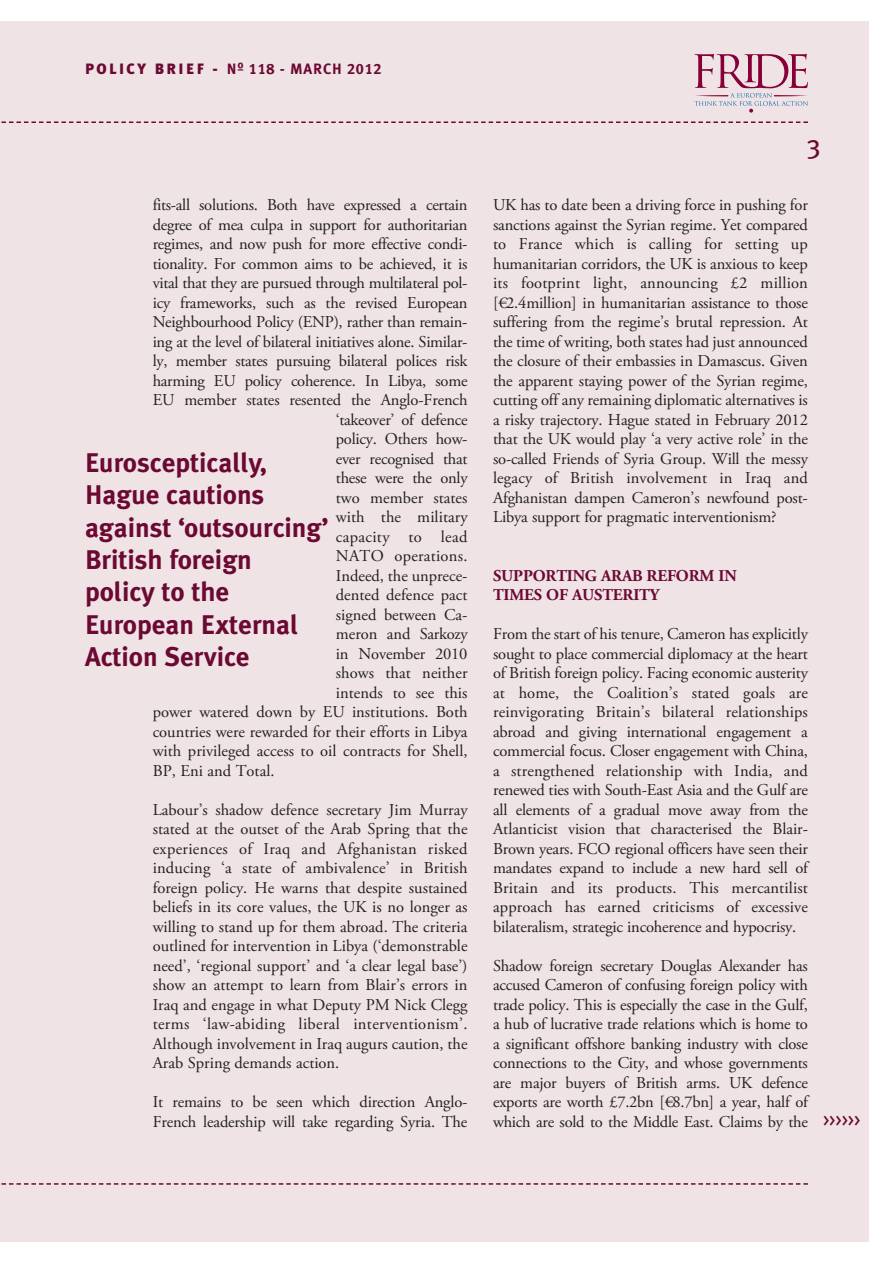
<style>
.page{position:relative;width:893px;height:1263px;background:#fff}
.page>*{position:absolute;margin:0;border:0;box-sizing:border-box;transform-origin:0 0}
.t1{font:700 27px/32.4px "Meta Plus";color:#6c0932}
.t2{font:27px "Meta Plus Book Caps";color:#6c0932}
.t3{font:16.5px/19.5px "Adobe Garamond Pro";letter-spacing:-.015em;color:#231f20;text-align:justify}
.t4{font:700 16.5px/19.5px "Adobe Garamond Pro";letter-spacing:-.01em;color:#6c0932}
.t5{font:16.5px "Adobe Garamond Pro";letter-spacing:.015em;color:#231f20}
.t6{font:16.5px "Adobe Garamond Pro";letter-spacing:.02em;color:#231f20}
.t7{font:15px "Meta Plus Bold Caps";letter-spacing:.055em;color:#6c0932}
.s1{font-family:"Meta Plus";font-weight:900}
.s2{font-family:"Meta Plus Book Caps";font-size:18px;color:#6c0932}
</style>
<div class="page">
<div style="left:0;top:22px;width:869px;height:1220px;background:#efe3e5"></div>
<svg style="left:1px;top:121px;width:807px;height:2px"></svg>
<svg style="left:1px;top:1183px;width:807px;height:2px"></svg>
<svg style="left:694px;top:54px;width:114px;height:58px"></svg>
<p class="t7" style="left:85px;top:60px;width:298px"><span class="s1">POLICY BRIEF -</span> Nº 118 - MARCH 2012</p>
<p class="t3" style="left:153px;top:196px;width:316px">fits-all solutions. Both have expressed a certain</p>
<p class="t3" style="left:153px;top:216px;width:316px">degree of mea culpa in support for authoritarian</p>
<p class="t3" style="left:153px;top:235px;width:316px">regimes, and now push for more effective condi-</p>
<p class="t3" style="left:153px;top:255px;width:316px">tionality. For common aims to be achieved, it is</p>
<p class="t3" style="left:153px;top:274px;width:316px">vital that they are pursued through multilateral pol-</p>
<p class="t3" style="left:153px;top:294px;width:316px">icy frameworks, such as the revised European</p>
<p class="t3" style="left:153px;top:313px;width:316px">Neighbourhood Policy (ENP), rather than remain-</p>
<p class="t3" style="left:153px;top:333px;width:316px">ing at the level of bilateral initiatives alone. Similar-</p>
<p class="t3" style="left:153px;top:352px;width:316px">ly, member states pursuing bilateral polices risk</p>
<p class="t3" style="left:153px;top:372px;width:316px">harming EU policy coherence. In Libya, some</p>
<p class="t3" style="left:153px;top:391px;width:316px">EU member states resented the Anglo-French</p>
<p class="t3" style="left:336px;top:411px;width:133px">‘takeover’ of defence</p>
<p class="t3" style="left:336px;top:430px;width:133px">policy. Others how-</p>
<p class="t3" style="left:336px;top:450px;width:133px">ever recognised that</p>
<p class="t3" style="left:336px;top:469px;width:133px">these were the only</p>
<p class="t3" style="left:336px;top:489px;width:133px">two member states</p>
<p class="t3" style="left:336px;top:508px;width:133px">with the military</p>
<p class="t6" style="left:336px;top:530px;width:133px">capacity to lead</p>
<p class="t5" style="left:336px;top:549px;width:133px">NATO operations.</p>
<p class="t3" style="left:336px;top:567px;width:133px">Indeed, the unprece-</p>
<p class="t3" style="left:336px;top:586px;width:133px">dented defence pact</p>
<p class="t3" style="left:336px;top:606px;width:133px">signed between Ca-</p>
<p class="t3" style="left:336px;top:625px;width:133px">meron and Sarkozy</p>
<p class="t3" style="left:336px;top:645px;width:133px">in November 2010</p>
<p class="t3" style="left:336px;top:664px;width:133px">shows that neither</p>
<p class="t3" style="left:336px;top:684px;width:133px">intends to see this</p>
<p class="t3" style="left:153px;top:703px;width:316px">power watered down by EU institutions. Both</p>
<p class="t3" style="left:153px;top:723px;width:316px">countries were rewarded for their efforts in Libya</p>
<p class="t3" style="left:153px;top:742px;width:316px">with privileged access to oil contracts for Shell,</p>
<p class="t3" style="left:153px;top:762px;width:123px">BP, Eni and Total.</p>
<p class="t3" style="left:153px;top:801px;width:316px">Labour’s shadow defence secretary Jim Murray stated at the outset of the Arab Spring that the experiences of Iraq and Afghanistan risked inducing ‘a state of ambivalence’ in British foreign policy. He warns that despite sustained beliefs in its core values, the UK is no longer as willing to stand up for them abroad. The criteria outlined for intervention in Libya (‘demonstrable need’, ‘regional support’ and ‘a clear legal base’) show an attempt to learn from Blair’s errors in Iraq and engage in what Deputy PM Nick Clegg terms ‘law-abiding liberal interventionism’.<br>Although involvement in Iraq augurs caution, the Arab Spring demands action.</p>
<p class="t3" style="left:153px;top:1093px;width:316px">It remains to be seen which direction Anglo-<br>French leadership will take regarding Syria. The</p>
<h1 class="t1" style="left:85px;top:446px;width:245px">Eurosceptically,<br>Hague cautions against ‘outsourcing’<br>British foreign<br>policy to the<br>European External<br>Action Service</h1>
<h1 class="t2" style="left:806px;top:133px;width:16px">3</h1>
<p class="t3" style="left:493px;top:196px;width:316px">UK has to date been a driving force in pushing for sanctions against the Syrian regime. Yet compared to France which is calling for setting up humanitarian corridors, the UK is anxious to keep its footprint light, announcing £2 million [€2.4million] in humanitarian assistance to those suffering from the regime’s brutal repression. At the time of writing, both states had just announced the closure of their embassies in Damascus. Given the apparent staying power of the Syrian regime, cutting off any remaining diplomatic alternatives is a risky trajectory. Hague stated in February 2012 that the UK would play ‘a very active role’ in the so-called Friends of Syria Group. Will the messy legacy of British involvement in Iraq and Afghanistan dampen Cameron’s newfound post-Libya support for pragmatic interventionism?</p>
<p class="t4" style="left:493px;top:567px;width:245px">SUPPORTING ARAB REFORM IN<br>TIMES OF AUSTERITY</p>
<p class="t3" style="left:493px;top:625px;width:316px">From the start of his tenure, Cameron has explicitly sought to place commercial diplomacy at the heart of British foreign policy. Facing economic austerity at home, the Coalition’s stated goals are reinvigorating Britain’s bilateral relationships abroad and giving international engagement a commercial focus. Closer engagement with China, a strengthened relationship with India, and renewed ties with South-East Asia and the Gulf are all elements of a gradual move away from the Atlanticist vision that characterised the Blair-Brown years. FCO regional officers have seen their mandates expand to include a new hard sell of Britain and its products. This mercantilist approach has earned criticisms of excessive bilateralism, strategic incoherence and hypocrisy.</p>
<p class="t3" style="left:493px;top:957px;width:369px;text-align:left">Shadow foreign secretary Douglas Alexander has<br>accused Cameron of confusing foreign policy with<br>trade policy. This is especially the case in the Gulf,<br>a hub of lucrative trade relations which is home to<br>a significant offshore banking industry with close connections to the City, and whose governments<br>are major buyers of British arms. UK defence<br>exports are worth £7.2bn [€8.7bn] a year, half of<br>which are sold to the Middle East. Claims by the <span class="s2">&gt;&gt;&gt;&gt;&gt;&gt;</span></p>
</div>
